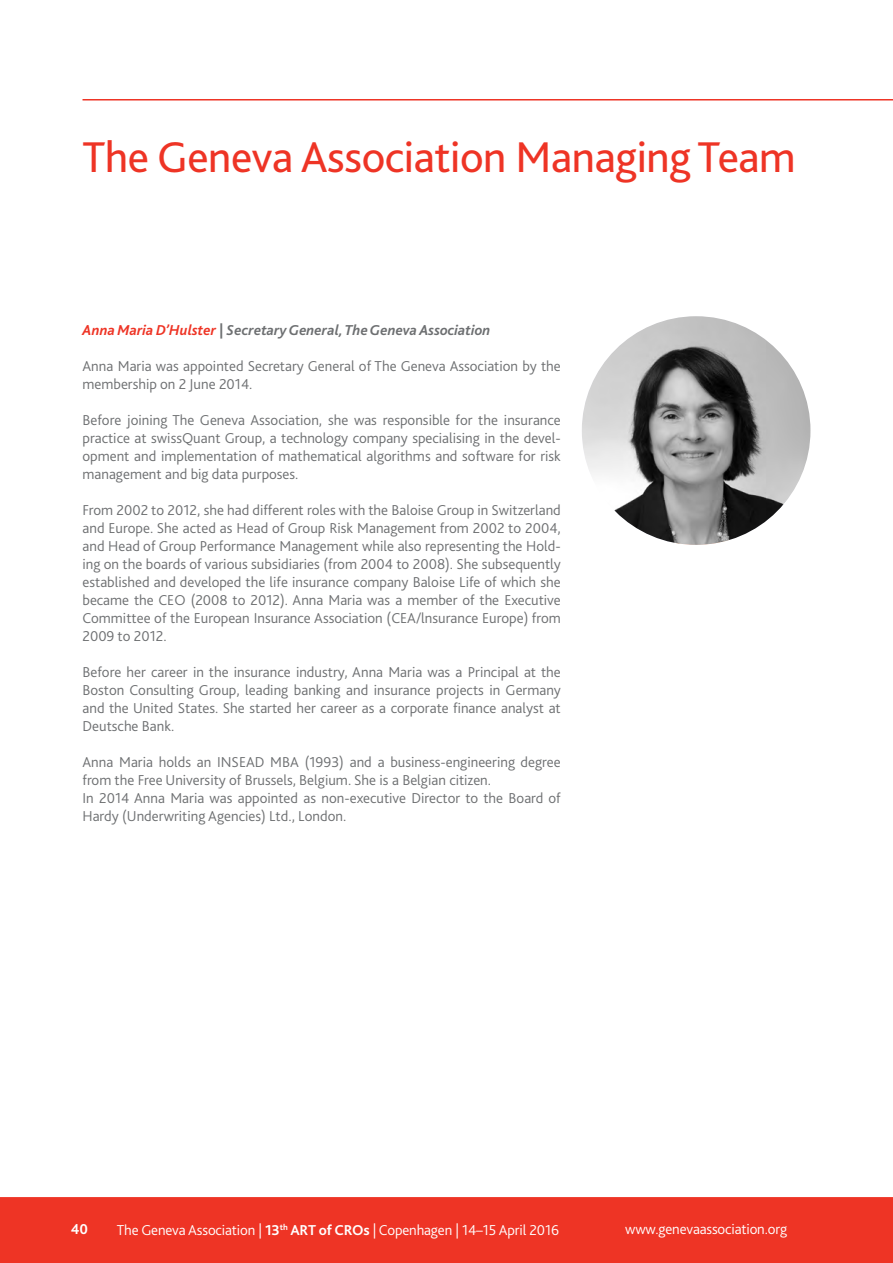
<style>
.page{position:relative;width:893px;height:1263px;background:#fff}
.page>*{position:absolute;margin:0;border:0;box-sizing:border-box;transform-origin:0 0}
.t1{font:45px "Bliss 2";letter-spacing:-.01em;color:#ee3425}
.t2{font:300 15px/18px "Bliss 2";color:#6d6f71}
.t3{font:300 15px "Bliss 2";letter-spacing:-.01em;color:#fff}
.Body_text{font:italic 700 15px "Bliss 2";color:#6d6f71}
.t4{font:700 15px "Bliss 2";color:#fff}
.s1{color:#ee3425}
.s2{font-weight:700}
</style>
<div class="page">
<div style="left:0;top:1197px;width:893px;height:66px;background:#ee3425"></div>
<hr style="left:82px;top:99px;width:811px;height:2px;background:#ee3425">
<svg style="left:582px;top:316px;width:228px;height:229px;background:#929292"></svg>
<p class="t1" style="left:82px;top:129px;width:715px">The Geneva Association Managing Team</p>
<p class="Body_text" style="left:82px;top:320px;width:410px"><span class="s1">Anna Maria D’Hulster</span> | Secretary General, The Geneva Association</p>
<p class="t2" style="left:82px;top:356px;width:480px">Anna Maria was appointed Secretary General of The Geneva Association by the membership on 2 June 2014.</p>
<p class="t2" style="left:82px;top:410px;width:480px;text-align:justify">Before joining The Geneva Association, she was responsible for the insurance practice at swissQuant Group, a technology company specialising in the devel&shy;opment and implementation of mathematical algorithms and software for risk management and big data purposes.</p>
<p class="t2" style="left:82px;top:500px;width:480px;text-align:justify">From 2002 to 2012, she had different roles with the Baloise Group in Switzerland and Europe. She acted as Head of Group Risk Management from 2002 to 2004, and Head of Group Performance Management while also representing the Hold&shy;ing on the boards of various subsidiaries (from 2004 to 2008). She subsequently established and developed the life insurance company Baloise Life of which she became the CEO (2008 to 2012). Anna Maria was a member of the Executive Committee of the European Insurance Association (CEA/lnsurance Europe) from 2009 to 2012.</p>
<p class="t2" style="left:82px;top:662px;width:480px;text-align:justify">Before her career in the insurance industry, Anna Maria was a Principal at the Boston Consulting Group, leading banking and insurance projects in Germany and the United States. She started her career as a corporate finance analyst at Deutsche Bank.</p>
<p class="t2" style="left:82px;top:752px;width:480px">Anna Maria holds an INSEAD MBA (1993) and a business-engineering degree from the Free University of Brussels, Belgium. She is a Belgian citizen.</p>
<p class="t2" style="left:82px;top:788px;width:480px">In 2014 Anna Maria was appointed as non-executive Director to the Board of<br>Hardy (Underwriting Agencies) Ltd., London.</p>
<p class="t4" style="left:71px;top:1220px;width:19px">40</p>
<p class="t3" style="left:117px;top:1220px;width:444px">The Geneva Association | <span class="s2">13</span><sup>th</sup> <span class="s2">ART of CROs</span> | Copenhagen | 14–15 April 2016</p>
<p class="t3" style="left:625px;top:1220px;width:163px">www.genevaassociation.org</p>
</div>
